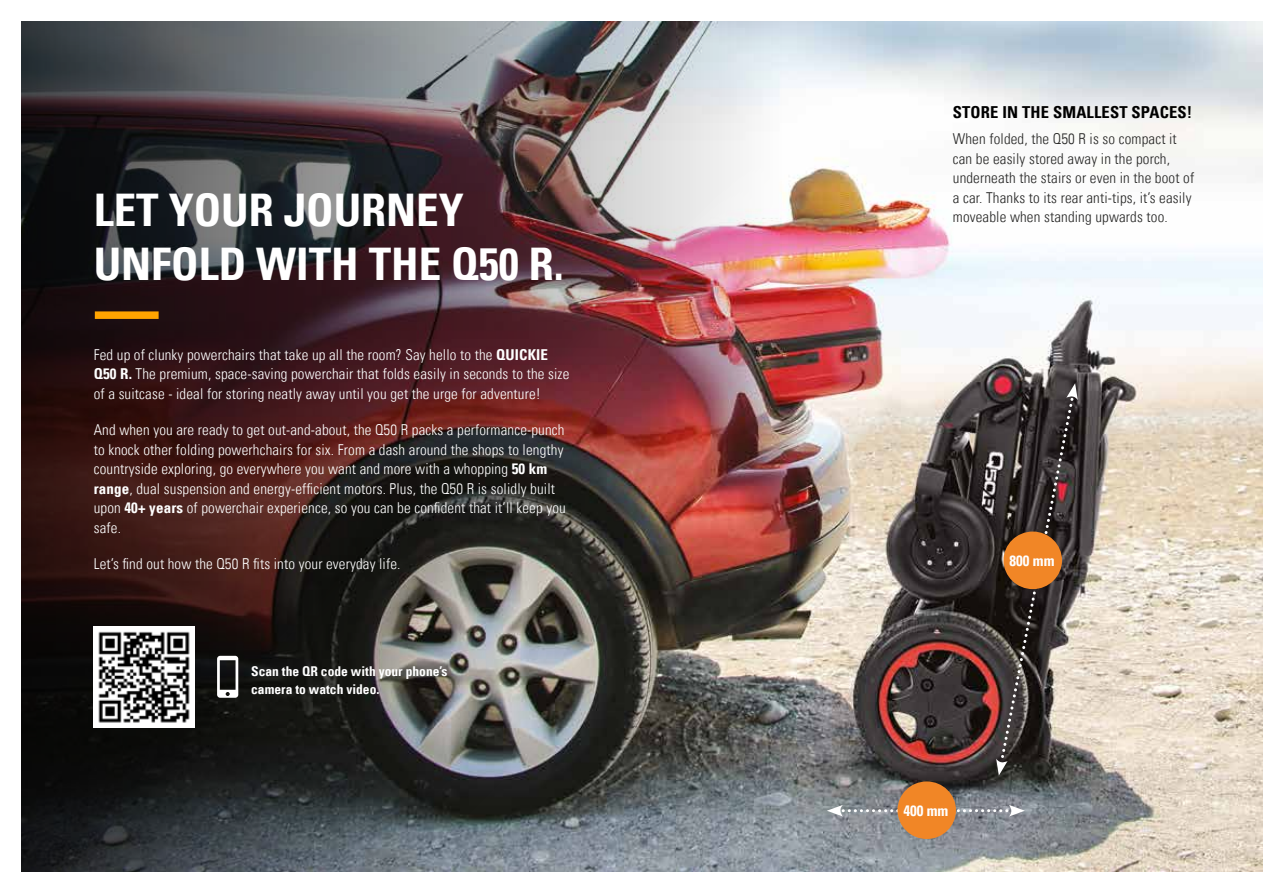
<style>
.page{position:relative;width:1263px;height:893px;background:#fff}
.page>*{position:absolute;margin:0;border:0;box-sizing:border-box;transform-origin:0 0}
.t1{font:45px/54px "Univers Com 67 Bold Cond";color:#fff}
.t2{font:16.5px "Univers Com 67 Bold Cond";letter-spacing:.01em;color:#000}
.t3{font:15px/19.5px "Univers Com 47 Light Cond";letter-spacing:.01em;color:#fff}
.t4{font:15px/19.5px "Univers Com 47 Light Cond";letter-spacing:.01em;color:#282827}
.t5{font:15px "Univers Com 67 Bold Cond";color:#fff}
.t6{font:13.5px/18px "Univers Com 67 Bold Cond";color:#fff}
.s1{font-family:"Univers Com 67 Bold Cond"}
</style>
<div class="page">
<img style="left:781px;top:21px;width:482px;height:851px">
<img style="left:21px;top:21px;width:760px;height:851px">
<svg style="left:996px;top:383px;width:82px;height:393px;background:#4d4543"></svg>
<div style="left:1003px;top:531px;width:59px;height:58px;background:#f18626;border-radius:50%"></div>
<div style="left:95px;top:311px;width:64px;height:8px;background:#ffa400"></div>
<svg style="left:827px;top:805px;width:198px;height:11px;background:#9ca1a7"></svg>
<div style="left:897px;top:781px;width:59px;height:58px;background:#f18626;border-radius:50%"></div>
<svg style="left:217px;top:656px;width:21px;height:42px"></svg>
<img style="left:94px;top:626px;width:100px;height:101px">
<h1 class="t1" style="left:94px;top:183px;width:471px">LET YOUR JOURNEY<br>UNFOLD WITH THE Q50 R.</h1>
<p class="t3" style="left:94px;top:345px;width:477px">Fed up of clunky powerchairs that take up all the room? Say hello to the <span class="s1">QUICKIE<br>Q50 R.</span> The premium, space-saving powerchair that folds easily in seconds to the size of a suitcase - ideal for storing neatly away until you get the urge for adventure!</p>
<p class="t3" style="left:94px;top:420px;width:474px">And when you are ready to get out-and-about, the Q50 R packs a performance-punch to knock other folding powerhchairs for six. From a dash around the shops to lengthy countryside exploring, go everywhere you want and more with a whopping <span class="s1">50 km range</span>, dual suspension and energy-efficient motors. Plus, the Q50 R is solidly built upon <span class="s1">40+ years</span> of powerchair experience, so you can be confident that it’ll keep you safe.</p>
<p class="t3" style="left:94px;top:554px;width:308px">Let’s find out how the Q50 R fits into your everyday life.</p>
<p class="t6" style="left:251px;top:662px;width:198px">Scan the QR code with your phone’s camera to watch video.</p>
<p class="t2" style="left:953px;top:102px;width:241px">STORE IN THE SMALLEST SPACES!</p>
<p class="t4" style="left:953px;top:129px;width:243px">When folded, the Q50 R is so compact it can be easily stored away in the porch, underneath the stairs or even in the boot of a car. Thanks to its rear anti-tips, it’s easily moveable when standing upwards too.</p>
<p class="t5" style="left:1009px;top:551px;width:46px">800 mm</p>
<p class="t5" style="left:903px;top:801px;width:46px">400 mm</p>
</div>
